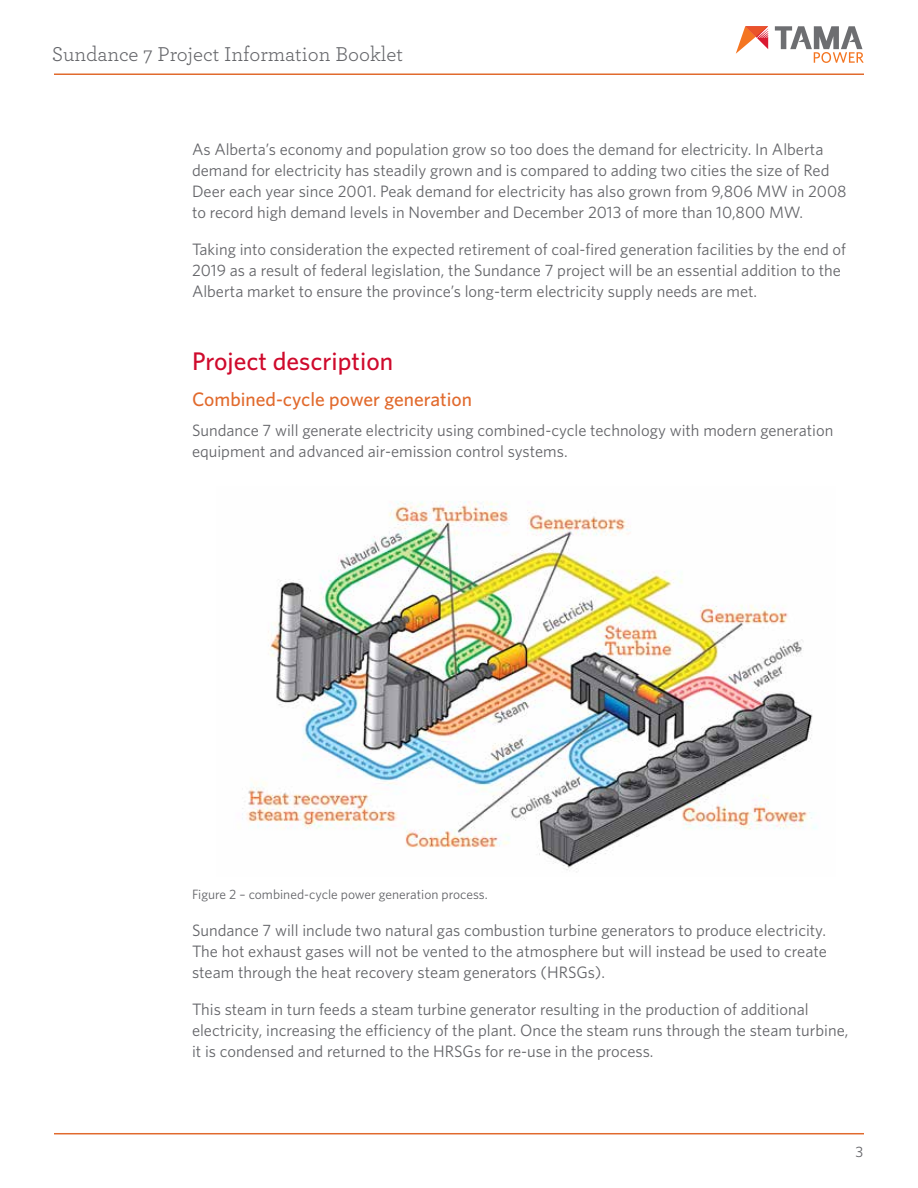
<style>
.page{position:relative;width:918px;height:1188px;background:#fff}
.page>*{position:absolute;margin:0;border:0;box-sizing:border-box;transform-origin:0 0}
.t1{font:500 25.5px "Whitney";color:#cf0a2c}
.t2{font:21px "Archer";color:#646569}
.t3{font:500 19.5px "Whitney";color:#e16a2d}
.t4{font:16.5px/21px "Whitney";color:#646569}
.t5{font:15px "Whitney";color:#646569}
.t6{font:13.5px "Whitney";color:#646569}
</style>
<div class="page">
<hr style="left:54px;top:74px;width:810px;height:1px;background:#e16a2d">
<hr style="left:54px;top:1133px;width:810px;height:1px;background:#e16a2d">
<svg style="left:736px;top:26px;width:32px;height:28px"></svg>
<svg style="left:775px;top:26px;width:89px;height:37px"></svg>
<img style="left:242px;top:501px;width:575px;height:369px">
<p class="t2" style="left:52px;top:39px;width:353px">Sundance 7 Project Information Booklet</p>
<p class="t4" style="left:192px;top:138px;width:656px">As Alberta’s economy and population grow so too does the demand for electricity. In Alberta demand for electricity has steadily grown and is compared to adding two cities the size of Red Deer each year since 2001. Peak demand for electricity has also grown from 9,806 MW in 2008 to record high demand levels in November and December 2013 of more than 10,800 MW.</p>
<p class="t4" style="left:192px;top:239px;width:656px">Taking into consideration the expected retirement of coal-fired generation facilities by the end of<br>2019 as a result of federal legislation, the Sundance 7 project will be an essential addition to the<br>Alberta market to ensure the province’s long-term electricity supply needs are met.</p>
<h1 class="t1" style="left:192px;top:344px;width:203px">Project description</h1>
<p class="t3" style="left:192px;top:387px;width:282px">Combined-cycle power generation</p>
<p class="t4" style="left:192px;top:419px;width:643px">Sundance 7 will generate electricity using combined-cycle technology with modern generation equipment and advanced air-emission control systems.</p>
<p class="t6" style="left:192px;top:885px;width:297px">Figure 2 – combined-cycle power generation process.</p>
<p class="t4" style="left:192px;top:919px;width:636px;text-align:justify">Sundance 7 will include two natural gas combustion turbine generators to produce electricity.<br>The hot exhaust gases will not be vented to the atmosphere but will instead be used to create steam through the heat recovery steam generators (HRSGs).</p>
<p class="t4" style="left:192px;top:999px;width:658px">This steam in turn feeds a steam turbine generator resulting in the production of additional electricity, increasing the efficiency of the plant. Once the steam runs through the steam turbine, it is condensed and returned to the HRSGs for re-use in the process.</p>
<p class="t5" style="left:856px;top:1142px;width:9px">3</p>
</div>
